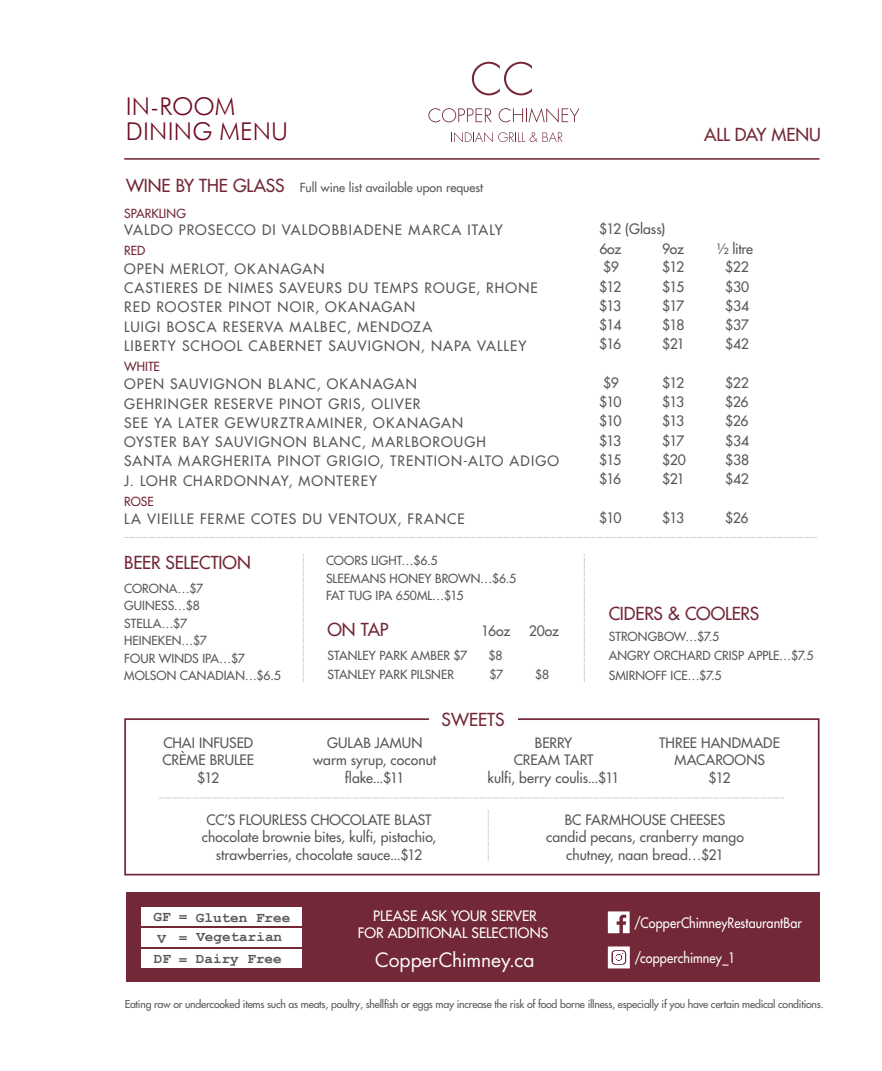
<style>
.page{position:relative;width:882px;height:1071px;background:#fff}
.page>*{position:absolute;margin:0;border:0;box-sizing:border-box;transform-origin:0 0}
.t1{font:300 24.5px/24.5px "Futura BT";letter-spacing:.01em;color:#6e0a21}
.t2{font:19.25px "Futura";letter-spacing:-.005em;color:#fff}
.t3{font:17.5px "Futura";letter-spacing:-.005em;color:#722837}
.t4{font:700 14.35px/19.8px "Courier New";color:#57585a}
.t5{font:14px/19.2px "Futura";letter-spacing:.075em;color:#57585a}
.t6{font:14px/17.5px "Futura";letter-spacing:.005em;color:#57585a;text-align:center}
.t7{font:14px "Futura";letter-spacing:.05em;color:#57585a}
.t8{font:14px "Futura";letter-spacing:.005em;color:#fff;scale:.9 1}
.t9{font:14px/17.5px "Futura";letter-spacing:.005em;color:#fff;text-align:center}
.t10{font:14px/17.5px "Futura";color:#57585a;text-align:center}
.t11{font:14px "Futura";letter-spacing:.07em;color:#57585a}
.t12{font:14px/17.5px "Futura";letter-spacing:-.005em;color:#57585a;text-align:center}
.t13{font:12.25px/17.5px "Futura";letter-spacing:.005em;color:#57585a}
.t14{font:12.25px "Futura";color:#722837}
.t15{font:10.5px "Futura";letter-spacing:-.02em;color:#57585a}
</style>
<div class="page">
<svg style="left:428px;top:108px;width:64px;height:14px"></svg>
<svg style="left:499px;top:108px;width:81px;height:15px"></svg>
<svg style="left:451px;top:132px;width:112px;height:10px"></svg>
<svg style="left:472px;top:62px;width:60px;height:33px"></svg>
<hr style="left:124px;top:158px;width:696px;height:2px;background:#722837">
<div style="left:126px;top:893px;width:694px;height:89px;background:#722837"></div>
<div style="left:141px;top:907px;width:161px;height:19px;background:#fff"></div>
<div style="left:141px;top:928px;width:161px;height:19px;background:#fff"></div>
<div style="left:141px;top:949px;width:161px;height:19px;background:#fff"></div>
<svg style="left:608px;top:911px;width:22px;height:22px"></svg>
<svg style="left:608px;top:946px;width:22px;height:22px"></svg>
<svg style="left:124px;top:718px;width:696px;height:157px"></svg>
<div style="left:429px;top:707px;width:88px;height:24px;background:#fff"></div>
<svg style="left:159px;top:798px;width:625px;height:1px"></svg>
<svg style="left:488px;top:810px;width:1px;height:52px"></svg>
<svg style="left:124px;top:537px;width:693px;height:1px"></svg>
<svg style="left:303px;top:555px;width:1px;height:127px"></svg>
<svg style="left:584px;top:555px;width:1px;height:127px"></svg>
<h1 class="t1" style="left:126px;top:94px;width:164px">IN-ROOM<br>DINING MENU</h1>
<p class="t3" style="left:126px;top:174px;width:160px">WINE BY THE GLASS</p>
<p class="t5" style="left:124px;top:220px;width:380px">VALDO PROSECCO DI VALDOBBIADENE MARCA ITALY</p>
<p class="t5" style="left:124px;top:259px;width:415px">OPEN MERLOT, OKANAGAN<br>CASTIERES DE NIMES SAVEURS DU TEMPS ROUGE, RHONE RED ROOSTER PINOT NOIR, OKANAGAN<br>LUIGI BOSCA RESERVA MALBEC, MENDOZA<br>LIBERTY SCHOOL CABERNET SAUVIGNON, NAPA VALLEY</p>
<p class="t5" style="left:124px;top:374px;width:437px">OPEN SAUVIGNON BLANC, OKANAGAN<br>GEHRINGER RESERVE PINOT GRIS, OLIVER<br>SEE YA LATER GEWURZTRAMINER, OKANAGAN<br>OYSTER BAY SAUVIGNON BLANC, MARLBOROUGH<br>SANTA MARGHERITA PINOT GRIGIO, TRENTION-ALTO ADIGO J. LOHR CHARDONNAY, MONTEREY</p>
<p class="t11" style="left:124px;top:510px;width:342px">LA VIEILLE FERME COTES DU VENTOUX, FRANCE</p>
<p class="t13" style="left:300px;top:178px;width:185px">Full wine list available upon request</p>
<p class="t14" style="left:124px;top:205px;width:63px">SPARKLING</p>
<p class="t14" style="left:124px;top:243px;width:23px">RED</p>
<p class="t14" style="left:124px;top:359px;width:37px">WHITE</p>
<p class="t14" style="left:124px;top:493px;width:31px">ROSE</p>
<p class="t3" style="left:124px;top:551px;width:128px">BEER SELECTION</p>
<p class="t13" style="left:124px;top:580px;width:158px">CORONA…$7<br>GUINESS…$8<br>STELLA…$7<br>HEINEKEN…$7<br>FOUR WINDS IPA…$7<br>MOLSON CANADIAN…$6.5</p>
<p class="t13" style="left:326px;top:552px;width:192px">COORS LIGHT…$6.5<br>SLEEMANS HONEY BROWN…$6.5<br>FAT TUG IPA 650ML…$15</p>
<p class="t3" style="left:327px;top:618px;width:63px">ON TAP</p>
<p class="t7" style="left:481px;top:622px;width:31px">16oz</p>
<p class="t7" style="left:529px;top:622px;width:32px">20oz</p>
<p class="t13" style="left:327px;top:647px;width:141px">STANLEY PARK AMBER $7</p>
<p class="t13" style="left:489px;top:647px;width:16px">$8</p>
<p class="t13" style="left:327px;top:666px;width:128px">STANLEY PARK PILSNER</p>
<p class="t13" style="left:489px;top:666px;width:15px">$7</p>
<p class="t13" style="left:535px;top:666px;width:16px">$8</p>
<p class="t3" style="left:442px;top:708px;width:64px">SWEETS</p>
<p class="t3" style="left:704px;top:124px;width:118px">ALL DAY MENU</p>
<p class="t7" style="left:599px;top:220px;width:68px">$12 (Glass)</p>
<p class="t7" style="left:603px;top:258px;width:17px">$9</p>
<p class="t7" style="left:662px;top:258px;width:24px">$12</p>
<p class="t7" style="left:725px;top:258px;width:25px">$22</p>
<p class="t7" style="left:599px;top:277px;width:24px">$12</p>
<p class="t7" style="left:662px;top:277px;width:24px">$15</p>
<p class="t7" style="left:725px;top:277px;width:26px">$30</p>
<p class="t7" style="left:599px;top:297px;width:24px">$13</p>
<p class="t7" style="left:662px;top:297px;width:23px">$17</p>
<p class="t7" style="left:725px;top:297px;width:25px">$34</p>
<p class="t7" style="left:599px;top:316px;width:24px">$14</p>
<p class="t7" style="left:662px;top:316px;width:24px">$18</p>
<p class="t7" style="left:725px;top:316px;width:25px">$37</p>
<p class="t7" style="left:599px;top:335px;width:24px">$16</p>
<p class="t7" style="left:662px;top:335px;width:24px">$21</p>
<p class="t7" style="left:725px;top:335px;width:25px">$42</p>
<p class="t7" style="left:603px;top:374px;width:17px">$9</p>
<p class="t7" style="left:662px;top:374px;width:24px">$12</p>
<p class="t7" style="left:725px;top:374px;width:25px">$22</p>
<p class="t7" style="left:599px;top:393px;width:24px">$10</p>
<p class="t7" style="left:662px;top:393px;width:24px">$13</p>
<p class="t7" style="left:725px;top:393px;width:25px">$26</p>
<p class="t7" style="left:599px;top:412px;width:24px">$10</p>
<p class="t7" style="left:662px;top:412px;width:24px">$13</p>
<p class="t7" style="left:725px;top:412px;width:25px">$26</p>
<p class="t7" style="left:599px;top:431px;width:24px">$13</p>
<p class="t7" style="left:662px;top:431px;width:23px">$17</p>
<p class="t7" style="left:725px;top:431px;width:25px">$34</p>
<p class="t7" style="left:599px;top:451px;width:24px">$15</p>
<p class="t7" style="left:662px;top:451px;width:25px">$20</p>
<p class="t7" style="left:725px;top:451px;width:25px">$38</p>
<p class="t7" style="left:599px;top:470px;width:24px">$16</p>
<p class="t7" style="left:662px;top:470px;width:24px">$21</p>
<p class="t7" style="left:725px;top:470px;width:25px">$42</p>
<p class="t7" style="left:599px;top:508px;width:24px">$10</p>
<p class="t7" style="left:662px;top:508px;width:24px">$13</p>
<p class="t7" style="left:725px;top:508px;width:25px">$26</p>
<p class="t7" style="left:600px;top:240px;width:23px">6oz</p>
<p class="t7" style="left:662px;top:240px;width:23px">9oz</p>
<p class="t7" style="left:717px;top:240px;width:37px">½ litre</p>
<p class="t3" style="left:609px;top:603px;width:152px">CIDERS &amp; COOLERS</p>
<p class="t13" style="left:609px;top:627px;width:206px;line-height:19.2px">STRONGBOW…$7.5<br>ANGRY ORCHARD CRISP APPLE…$7.5<br>SMIRNOFF ICE…$7.5</p>
<p class="t12" style="left:163px;top:734px;width:93px">CHAI INFUSED<br>CRÈME BRULEE $12</p>
<p class="t6" style="left:313px;top:734px;width:125px">GULAB JAMUN warm syrup, coconut flake...$11</p>
<p class="t10" style="left:488px;top:734px;width:134px">BERRY<br>CREAM TART<br>kulfi, berry coulis...$11</p>
<p class="t6" style="left:659px;top:734px;width:122px">THREE HANDMADE<br>MACAROONS<br>$12</p>
<p class="t6" style="left:546px;top:811px;width:199px">BC FARMHOUSE CHEESES candid pecans, cranberry mango chutney, naan bread…$21</p>
<p class="t6" style="left:202px;top:811px;width:236px">CC’S FLOURLESS CHOCOLATE BLAST chocolate brownie bites, kulfi, pistachio, strawberries, chocolate sauce...$12</p>
<p class="t4" style="left:154px;top:907px;width:138px">GF = Gluten Free<br>V = Vegetarian</p>
<p class="t4" style="left:154px;top:948px;width:129px">DF = Dairy Free</p>
<p class="t9" style="left:358px;top:907px;width:192px">PLEASE ASK YOUR SERVER<br>FOR ADDITIONAL SELECTIONS</p>
<p class="t8" style="left:634px;top:914px;width:188px">/CopperChimneyRestaurantBar</p>
<h2 class="t2" style="left:375px;top:947px;width:161px">CopperChimney.ca</h2>
<p class="t8" style="left:634px;top:949px;width:114px">/copperchimney_1</p>
<p class="t15" style="left:125px;top:998px;width:701px">Eating raw or undercooked items such as meats, poultry, shellfish or eggs may increase the risk of food borne illness, especially if you have certain medical conditions.</p>
</div>
